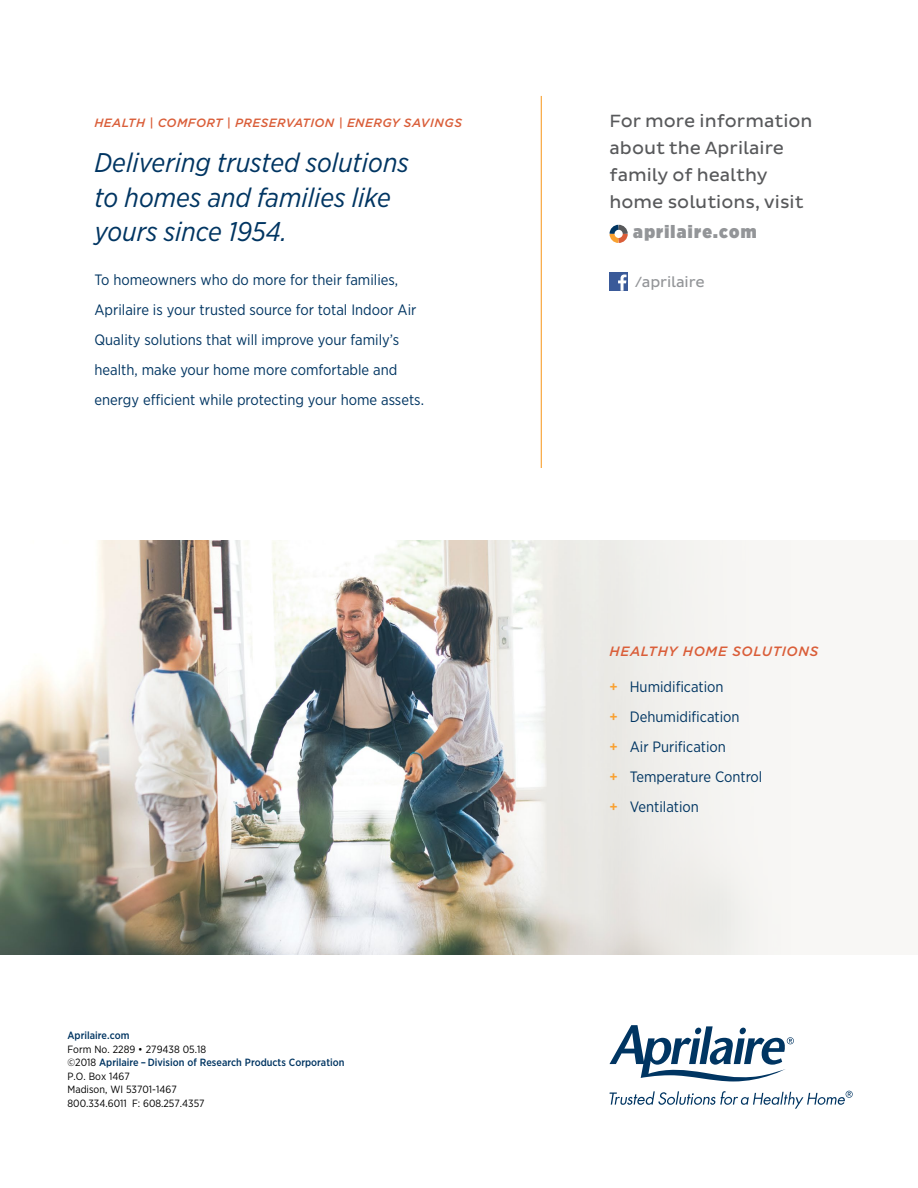
<style>
.page{position:relative;width:918px;height:1188px;background:#fff}
.page>*{position:absolute;margin:0;border:0;box-sizing:border-box;transform-origin:0 0}
.t1{font:italic 27px/34.5px "Gotham Narrow";color:#003562}
.t2{font:18px/27px "Pluto Sans";color:#58595b}
.t3{font:900 18px "Gotham Narrow";letter-spacing:.075em;color:#939598}
.t4{font:15px/30px "Gotham Narrow";color:#003562}
.t5{font:15px "Pluto Sans";letter-spacing:-.01em;color:#939598}
.t6{font:italic 500 13.5px "Gotham";letter-spacing:.05em;color:#da5e39}
.t7{font:italic 500 12px "Gotham";letter-spacing:.03em;color:#da5e39}
.t8{font:10.5px/13.5px "Gotham Narrow";color:#000}
.t9{font:500 10.5px "Gotham Narrow";color:#003562}
.s1{font-weight:500;color:#003562}
.s2{font-weight:500;color:#f9a131}
</style>
<div class="page">
<div style="left:0;top:540px;width:918px;height:415px;background:#f8f7f5"></div>
<img style="left:0;top:540px;width:734px;height:415px">
<hr style="left:541px;top:96px;width:1px;height:372px;background:#f9a131">
<svg style="left:609px;top:224px;width:19px;height:19px"></svg>
<div style="left:610px;top:272px;width:18px;height:19px;background:#3a5a99"></div>
<svg style="left:618px;top:275px;width:8px;height:16px"></svg>
<svg style="left:610px;top:1025px;width:184px;height:56px"></svg>
<svg style="left:610px;top:1091px;width:243px;height:18px"></svg>
<p class="t7" style="left:94px;top:116px;width:369px">HEALTH | COMFORT | PRESERVATION | ENERGY SAVINGS</p>
<h1 class="t1" style="left:94px;top:145px;width:316px">Delivering trusted solutions to homes and families like yours since 1954.</h1>
<p class="t4" style="left:94px;top:264px;width:331px">To homeowners who do more for their families, Aprilaire is your trusted source for total Indoor Air Quality solutions that will improve your family’s health, make your home more comfortable and energy efficient while protecting your home assets.</p>
<p class="t9" style="left:68px;top:1029px;width:63px">Aprilaire.com</p>
<p class="t8" style="left:68px;top:1042px;width:278px">Form No. 2289 • 279438 05.18<br>©2018 <span class="s1">Aprilaire – Division of Research Products Corporation<br></span>P.O. Box 1467<br>Madison, WI 53701-1467<br>800.334.6011 F: 608.257.4357</p>
<p class="t2" style="left:610px;top:108px;width:204px">For more information about the Aprilaire family of healthy home solutions, visit</p>
<p class="t3" style="left:633px;top:220px;width:125px">aprilaire.com</p>
<p class="t5" style="left:635px;top:273px;width:71px">/aprilaire</p>
<p class="t6" style="left:610px;top:643px;width:210px">HEALTHY HOME SOLUTIONS</p>
<p class="t4" style="left:610px;top:672px;width:154px"><span class="s2">+</span> Humidification<br><span class="s2">+</span> Dehumidification<br><span class="s2">+</span> Air Purification<br><span class="s2">+</span> Temperature Control <span class="s2">+</span> Ventilation</p>
</div>
